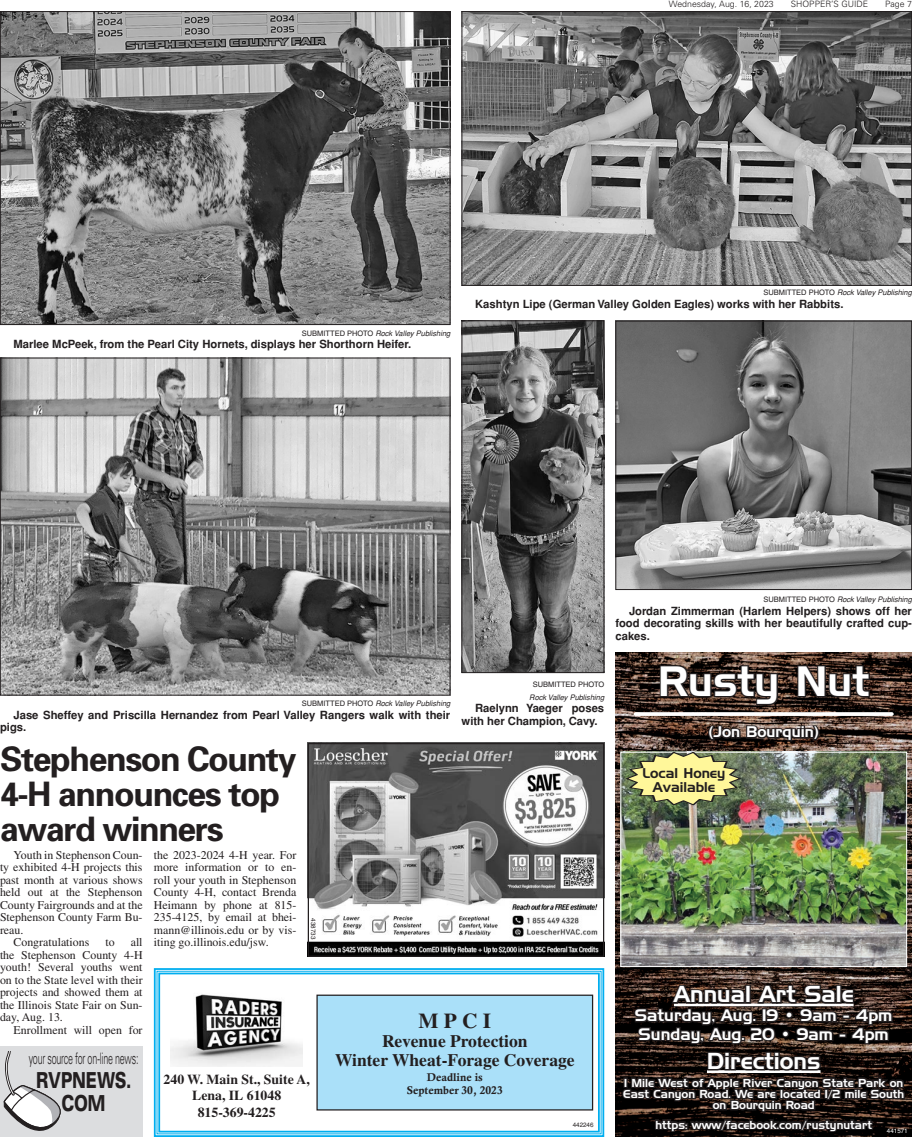
<style>
.page{position:relative;width:912px;height:1137px;background:#fff}
.page>*{position:absolute;margin:0;border:0;box-sizing:border-box;transform-origin:0 0}
.t1{font:41.25px "Handel Gothic BT";color:#fff}
.t2{font:700 33.75px/35px "Univers";letter-spacing:-.04em;color:#231f20}
.t3{font:22.5px "Handel Gothic BT";color:#fff}
.t4{font:900 expanded 22px/23.6px "Univers";letter-spacing:-.025em;color:#231f20;text-align:center;scale:.65 1}
.t5{font:700 21.25px "Times";color:#231f20}
.t6{font:700 17.5px/18.8px "Times";color:#231f20;text-align:center}
.t7{font:16.25px/18.8px "Handel Gothic BT";color:#fff}
.t8{font:300 15.75px "Univers";letter-spacing:-.03em;color:#231f20;scale:.57 1}
.t9{font:15px "Handel Gothic BT";color:#fff}
.t10{font:700 13.75px/16.5px "Times";color:#231f20;text-align:center}
.t11{font:13.75px/13.8px "Handel Gothic BT";color:#231f20;text-align:center}
.t12{font:11.88px/12.5px "Times";color:#231f20;text-align:justify}
.t13{font:700 11.25px/12.5px "Helvetica";color:#231f20}
.t14{font:11.25px/11.2px "Handel Gothic BT";color:#fff;text-align:center}
.t15{font:700 11.25px/12.5px "Calisto";color:#231f20;text-align:center}
.t16{font:300 8.75px "Univers";color:#231f20}
.t17{font:italic 7.5px/12.5px "Helvetica";color:#231f20;text-align:center}
.t18{font:6.25px "Helvetica";color:#231f20}
.t19{font:6.25px "Helvetica";color:#fff}
.s1{font-style:normal}
</style>
<div class="page">
<svg style="left:154px;top:968px;width:450px;height:168px"></svg>
<div style="left:156px;top:970px;width:445px;height:164px;border:1px solid #00aeef"></div>
<div style="left:158px;top:972px;width:441px;height:160px;border:2px solid #00aeef"></div>
<img style="left:171px;top:988px;width:131px;height:78px">
<div style="left:317px;top:995px;width:275px;height:114px;background:#aae0f9"></div>
<div style="left:316px;top:994px;width:277px;height:116px;border:1px solid #231f20"></div>
<img style="left:310px;top:744px;width:292px;height:210px">
<div style="left:308px;top:742px;width:296px;height:214px;border:1px solid #231f20"></div>
<img style="left:615px;top:652px;width:296px;height:484px">
<svg style="left:658px;top:664px;width:121px;height:42px;background:#392b26"></svg>
<svg style="left:795px;top:664px;width:75px;height:34px;background:#332621"></svg>
<svg style="left:706px;top:723px;width:114px;height:19px;background:#3d322e"></svg>
<svg style="left:620px;top:982px;width:285px;height:152px;background:#28201d"></svg>
<hr style="left:635px;top:712px;width:256px;height:3px;background:#fff">
<img style="left:622px;top:753px;width:282px;height:211px">
<div style="left:620px;top:751px;width:286px;height:215px;border:1px solid #fff"></div>
<svg style="left:625px;top:751px;width:116px;height:54px;background:#bebf7e"></svg>
<img style="left:463px;top:322px;width:139px;height:348px">
<div style="left:461px;top:320px;width:143px;height:352px;border:1px solid #231f20"></div>
<img style="left:2px;top:13px;width:446px;height:310px">
<div style="left:0;top:11px;width:450px;height:314px;border:1px solid #231f20"></div>
<img style="left:2px;top:360px;width:446px;height:333px">
<div style="left:0;top:358px;width:450px;height:337px;border:1px solid #231f20"></div>
<img style="left:463px;top:13px;width:446px;height:271px">
<div style="left:461px;top:11px;width:450px;height:275px;border:1px solid #231f20"></div>
<img style="left:617px;top:323px;width:292px;height:264px">
<div style="left:615px;top:321px;width:296px;height:268px;border:1px solid #231f20"></div>
<div style="left:0;top:1046px;width:142px;height:90px;background:#dcdddf"></div>
<svg style="left:3px;top:1051px;width:58px;height:80px"></svg>
<p class="t16" style="left:668px;top:-1px;width:106px">Wednesday, Aug. 16, 2023</p>
<p class="t16" style="left:790px;top:-1px;width:79px">SHOPPER’S GUIDE</p>
<p class="t16" style="left:885px;top:-1px;width:28px">Page 7</p>
<p class="t17" style="left:301px;top:327px;width:150px"><span class="s1">SUBMITTED PHOTO</span> Rock Valley Publishing</p>
<p class="t13" style="left:14px;top:338px;width:399px">Marlee McPeek, from the Pearl City Hornets, displays her Shorthorn Heifer.</p>
<p class="t17" style="left:763px;top:286px;width:150px"><span class="s1">SUBMITTED PHOTO</span> Rock Valley Publishing</p>
<p class="t13" style="left:475px;top:298px;width:370px">Kashtyn Lipe (German Valley Golden Eagles) works with her Rabbits.</p>
<p class="t17" style="left:301px;top:697px;width:150px"><span class="s1">SUBMITTED PHOTO</span> Rock Valley Publishing</p>
<p class="t13" style="left:0;top:708px;width:451px;text-indent:13px">Jase Sheffey and Priscilla Hernandez from Pearl Valley Rangers walk with their pigs.</p>
<p class="t17" style="left:529px;top:678px;width:76px"><span class="s1">SUBMITTED PHOTO<br></span>Rock Valley Publishing</p>
<p class="t13" style="left:461px;top:701px;width:144px;text-indent:13px">Raelynn Yaeger poses with her Champion, Cavy.</p>
<p class="t17" style="left:763px;top:593px;width:150px"><span class="s1">SUBMITTED PHOTO</span> Rock Valley Publishing</p>
<p class="t13" style="left:615px;top:604px;width:298px;text-align:justify;text-indent:13px">Jordan Zimmerman (Harlem Helpers) shows off her food decorating skills with her beautifully crafted cup&shy;cakes.</p>
<p class="t1" style="left:657px;top:656px;width:213px">Rusty Nut</p>
<p class="t9" style="left:708px;top:722px;width:112px">(Jon Bourquin)</p>
<p class="t2" style="left:0;top:740px;width:298px">Stephenson County<br>4-H announces top award winners</p>
<p class="t12" style="left:13px;top:848px;width:130px">Youth in Stephenson Coun-</p>
<p class="t12" style="left:0;top:860px;width:144px">ty exhibited 4-H projects this</p>
<p class="t12" style="left:0;top:873px;width:144px">past month at various shows</p>
<p class="t12" style="left:0;top:885px;width:144px">held out at the Stephenson</p>
<p class="t12" style="left:0;top:898px;width:144px">County Fairgrounds and at the</p>
<p class="t12" style="left:0;top:911px;width:144px">Stephenson County Farm Bu-</p>
<p class="t12" style="left:0;top:923px;width:25px">reau.</p>
<p class="t12" style="left:13px;top:935px;width:77px">Congratulations</p>
<p class="t12" style="left:105px;top:935px;width:11px">to</p>
<p class="t12" style="left:131px;top:935px;width:13px">all</p>
<p class="t12" style="left:0;top:948px;width:144px">the Stephenson County 4-H</p>
<p class="t12" style="left:0;top:960px;width:144px">youth! Several youths went</p>
<p class="t12" style="left:0;top:973px;width:144px">on to the State level with their</p>
<p class="t12" style="left:0;top:986px;width:144px">projects and showed them at</p>
<p class="t12" style="left:0;top:998px;width:144px">the Illinois State Fair on Sun-</p>
<p class="t12" style="left:0;top:1010px;width:64px">day, Aug. 13.</p>
<p class="t12" style="left:13px;top:1023px;width:131px">Enrollment will open for</p>
<p class="t12" style="left:154px;top:848px;width:144px">the 2023-2024 4-H year. For more information or to en&shy;roll your youth in Stephenson County 4-H, contact Brenda Heimann by phone at 815- 235-4125, by email at bhei&shy;mann@illinois.edu or by vis&shy;iting go.illinois.edu/jsw.</p>
<p class="t18" style="left:317px;top:918px;width:22px;rotate:90deg">438733</p>
<p class="t8" style="left:29px;top:1048px;width:194px">your source for on-line news:</p>
<p class="t4" style="left:36px;top:1067px;width:148px">RVPNEWS.<br>COM</p>
<p class="t10" style="left:163px;top:1070px;width:148px">240 W. Main St., Suite A,<br>Lena, IL 61048<br>815-369-4225</p>
<p class="t5" style="left:418px;top:1008px;width:74px">M P C I</p>
<p class="t6" style="left:335px;top:1031px;width:241px">Revenue Protection<br>Winter Wheat-Forage Coverage</p>
<p class="t15" style="left:407px;top:1070px;width:97px">Deadline is<br>September 30, 2023</p>
<p class="t18" style="left:572px;top:1121px;width:22px">442246</p>
<p class="t11" style="left:642px;top:766px;width:85px">Local Honey<br>Available</p>
<p class="t3" style="left:673px;top:980px;width:181px">Annual Art Sale</p>
<p class="t7" style="left:634px;top:1005px;width:259px">Saturday, Aug. 19 • 9am - 4pm<br>Sunday, Aug. 20 • 9am - 4pm</p>
<p class="t3" style="left:706px;top:1047px;width:115px">Directions</p>
<p class="t14" style="left:623px;top:1076px;width:283px">1 Mile West of Apple River Canyon State Park on<br>East Canyon Road. We are located 1/2 mile South on Bourquin Road</p>
<p class="t14" style="left:655px;top:1118px;width:218px">https: www/facebook.com/rustynutart</p>
<p class="t19" style="left:886px;top:1127px;width:22px">441571</p>
</div>
